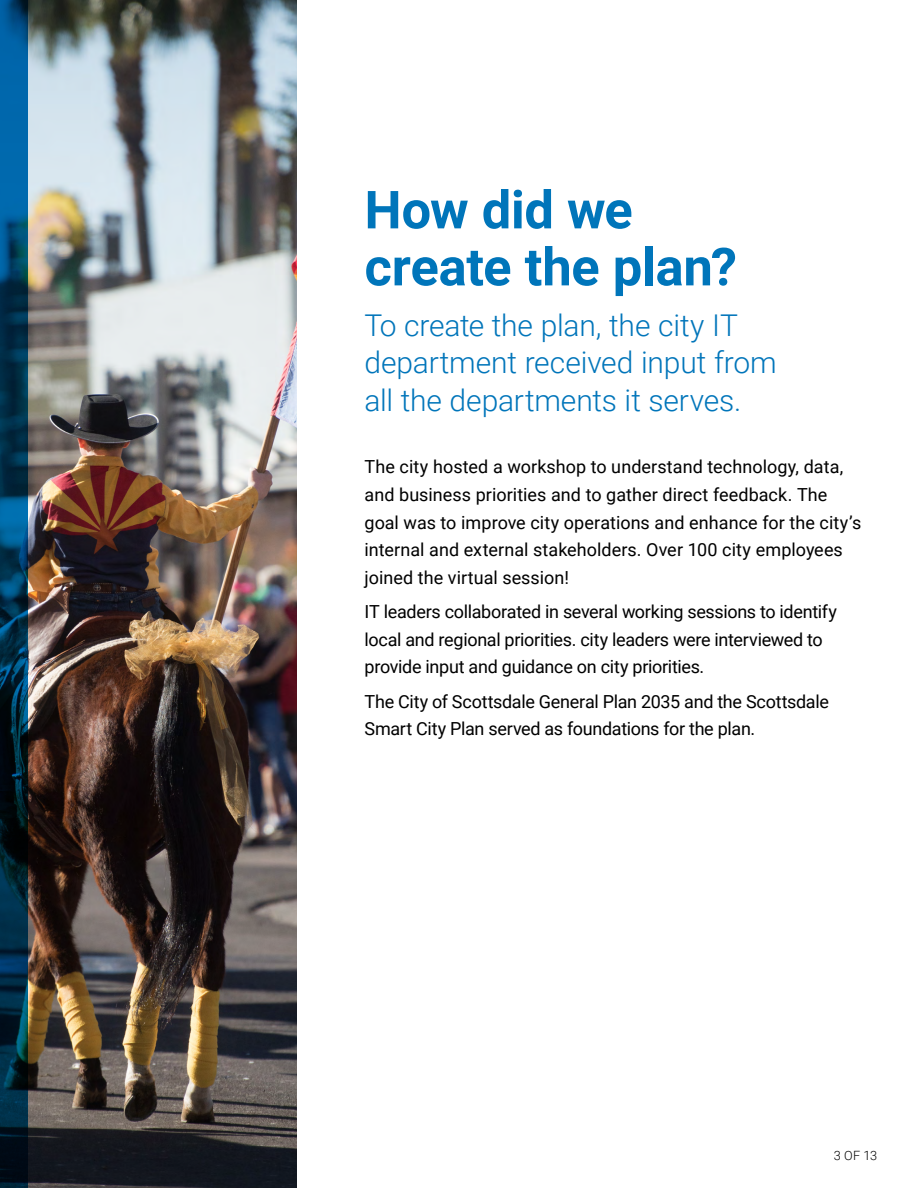
<style>
.page{position:relative;width:918px;height:1188px;background:#fff}
.page>*{position:absolute;margin:0;border:0;box-sizing:border-box;transform-origin:0 0}
.t1{font:700 52.5px/57px "Roboto";letter-spacing:-.005em;color:#0075ba}
.t2{font:300 30px/37.5px "Roboto";letter-spacing:-.005em;color:#0075ba}
.t3{font:18px/27.6px "Roboto";letter-spacing:-.01em;color:#000}
.t4{font:300 12.75px "Roboto";color:#000}
</style>
<div class="page">
<img style="left:28px;top:0;width:269px;height:1188px">
<svg style="left:0;top:0;width:28px;height:1188px;background:#003757"></svg>
<h1 class="t1" style="left:364px;top:179px;width:374px">How did we create the plan?</h1>
<h2 class="t2" style="left:364px;top:305px;width:414px">To create the plan, the city IT department received input from all the departments it serves.</h2>
<p class="t3" style="left:364px;top:452px;width:498px">The city hosted a workshop to understand technology, data, and business priorities and to gather direct feedback. The goal was to improve city operations and enhance for the city’s internal and external stakeholders. Over 100 city employees joined the virtual session!</p>
<p class="t3" style="left:364px;top:597px;width:474px">IT leaders collaborated in several working sessions to identify local and regional priorities. city leaders were interviewed to provide input and guidance on city priorities.</p>
<p class="t3" style="left:364px;top:687px;width:466px">The City of Scottsdale General Plan 2035 and the Scottsdale<br>Smart City Plan served as foundations for the plan.</p>
<p class="t4" style="left:834px;top:1146px;width:45px">3 OF 13</p>
</div>
